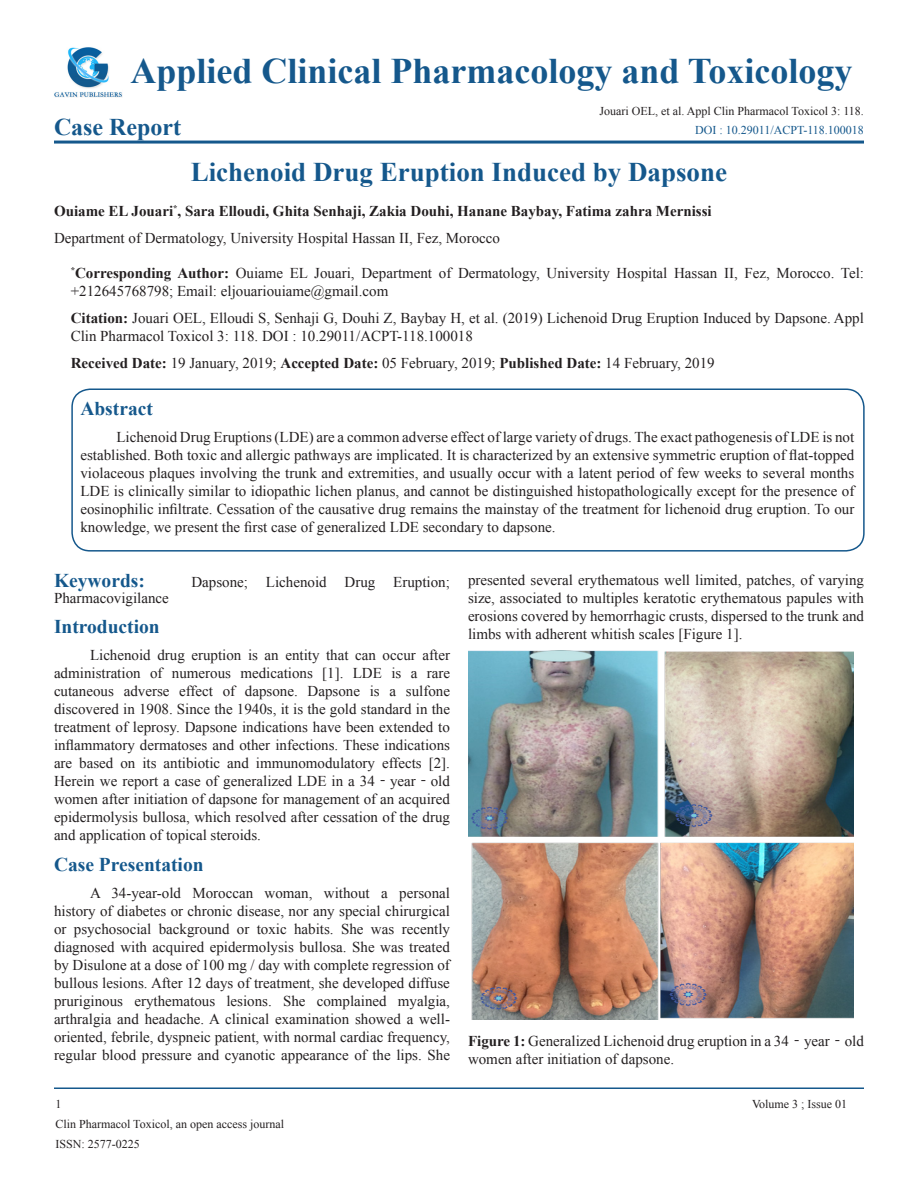
<style>
.page{position:relative;width:918px;height:1188px;background:#fff}
.page>*{position:absolute;margin:0;border:0;box-sizing:border-box;transform-origin:0 0}
.t1{font:700 36px "Times New Roman";color:#15588c}
.t2{font:700 27px "Times New Roman";color:#15588c}
.t3{font:700 24px "Times New Roman";color:#15588c}
.List_Paragraph{font:700 19.5px "Times New Roman";color:#15588c}
.List_Paragraph-2{font:15px/18px "Times New Roman";color:#231f20;text-align:justify}
.t4{font:700 15px "Times New Roman";color:#231f20}
.t5{font:12px "Times New Roman";color:#231f20}
.t6{font:12px "Times New Roman";color:#15588c}
.s1{font-weight:700}
.s2{font-family:"Sim Sun"}
</style>
<div class="page">
<hr style="left:54px;top:1088px;width:810px;height:1px;background:#15588c">
<img style="left:54px;top:47px;width:68px;height:51px">
<hr style="left:54px;top:141px;width:810px;height:3px;background:#15588c">
<div style="left:71px;top:388px;width:794px;height:164px;border:2px solid #15588c;border-radius:18px"></div>
<img style="left:468px;top:651px;width:385px;height:368px">
<p class="t1" style="left:130px;top:46px;width:724px">Applied Clinical Pharmacology and Toxicology</p>
<p class="t6" style="left:695px;top:122px;width:170px">DOI : 10.29011/ACPT-118.100018</p>
<p class="t5" style="left:600px;top:103px;width:266px">Jouari OEL, et al. Appl Clin Pharmacol Toxicol 3: 118.</p>
<p class="t3" style="left:54px;top:110px;width:129px">Case Report</p>
<p class="t2" style="left:191px;top:153px;width:538px">Lichenoid Drug Eruption Induced by Dapsone</p>
<p class="t4" style="left:54px;top:201px;width:659px">Ouiame EL Jouari<sup>*</sup>, Sara Elloudi, Ghita Senhaji, Zakia Douhi, Hanane Baybay, Fatima zahra Mernissi</p>
<p class="List_Paragraph-2" style="left:54px;top:229px;width:448px">Department of Dermatology, University Hospital Hassan II, Fez, Morocco</p>
<p class="List_Paragraph-2" style="left:71px;top:263px;width:795px"><sup>*</sup><span class="s1">Corresponding Author:</span> Ouiame EL Jouari, Department of Dermatology, University Hospital Hassan II, Fez, Morocco. Tel: +212645768798; Email: eljouariouiame@gmail.com</p>
<p class="List_Paragraph-2" style="left:71px;top:308px;width:795px"><span class="s1">Citation:</span> Jouari OEL, Elloudi S, Senhaji G, Douhi Z, Baybay H, et al. (2019) Lichenoid Drug Eruption Induced by Dapsone. Appl<br>Clin Pharmacol Toxicol 3: 118. DOI : 10.29011/ACPT-118.100018</p>
<p class="List_Paragraph-2" style="left:71px;top:353px;width:646px"><span class="s1">Received Date:</span> 19 January, 2019; <span class="s1">Accepted Date:</span> 05 February, 2019; <span class="s1">Published Date:</span> 14 February, 2019</p>
<p class="List_Paragraph" style="left:80px;top:395px;width:74px">Abstract</p>
<p class="List_Paragraph-2" style="left:80px;top:428px;width:776px;text-indent:36px">Lichenoid Drug Eruptions (LDE) are a common adverse effect of large variety of drugs. The exact pathogenesis of LDE is not established. Both toxic and allergic pathways are implicated. It is characterized by an extensive symmetric eruption of flat-topped violaceous plaques involving the trunk and extremities, and usually occur with a latent period of few weeks to several months LDE is clinically similar to idiopathic lichen planus, and cannot be distinguished histopathologically except for the presence of eosinophilic infiltrate. Cessation of the causative drug remains the mainstay of the treatment for lichenoid drug eruption. To our knowledge, we present the first case of generalized LDE secondary to dapsone.</p>
<p class="List_Paragraph" style="left:54px;top:567px;width:92px">Keywords:</p>
<p class="List_Paragraph-2" style="left:191px;top:572px;width:260px">Dapsone; Lichenoid Drug Eruption;</p>
<p class="List_Paragraph-2" style="left:54px;top:589px;width:116px">Pharmacovigilance</p>
<p class="List_Paragraph" style="left:54px;top:613px;width:107px">Introduction</p>
<p class="List_Paragraph-2" style="left:54px;top:646px;width:398px;text-indent:36px">Lichenoid drug eruption is an entity that can occur after administration of numerous medications [1]. LDE is a rare cutaneous adverse effect of dapsone. Dapsone is a sulfone discovered in 1908. Since the 1940s, it is the gold standard in the treatment of leprosy. Dapsone indications have been extended to inflammatory dermatoses and other infections. These indications are based on its antibiotic and immunomodulatory effects [2].<br>Herein we report a case of generalized LDE in a 34<span class="s2">‐</span>year<span class="s2">‐</span>old women after initiation of dapsone for management of an acquired epidermolysis bullosa, which resolved after cessation of the drug and application of topical steroids.</p>
<p class="List_Paragraph" style="left:54px;top:851px;width:151px">Case Presentation</p>
<p class="List_Paragraph-2" style="left:54px;top:884px;width:398px;text-indent:36px">A 34-year-old Moroccan woman, without a personal history of diabetes or chronic disease, nor any special chirurgical or psychosocial background or toxic habits. She was recently diagnosed with acquired epidermolysis bullosa. She was treated by Disulone at a dose of 100 mg / day with complete regression of bullous lesions. After 12 days of treatment, she developed diffuse pruriginous erythematous lesions. She complained myalgia, arthralgia and headache. A clinical examination showed a well&shy;oriented, febrile, dyspneic patient, with normal cardiac frequency, regular blood pressure and cyanotic appearance of the lips. She</p>
<p class="List_Paragraph-2" style="left:468px;top:570px;width:398px">presented several erythematous well limited, patches, of varying size, associated to multiples keratotic erythematous papules with erosions covered by hemorrhagic crusts, dispersed to the trunk and limbs with adherent whitish scales [Figure 1].</p>
<p class="List_Paragraph-2" style="left:468px;top:1032px;width:398px"><span class="s1">Figure 1:</span> Generalized Lichenoid drug eruption in a 34<span class="s2">‐</span>year<span class="s2">‐</span>old women after initiation of dapsone.</p>
<p class="t5" style="left:56px;top:1096px;width:7px">1</p>
<p class="t5" style="left:752px;top:1096px;width:97px">Volume 3 ; Issue 01</p>
<p class="t5" style="left:56px;top:1115px;width:230px">Clin Pharmacol Toxicol, an open access journal</p>
<p class="t5" style="left:56px;top:1136px;width:86px">ISSN: 2577-0225</p>
</div>
